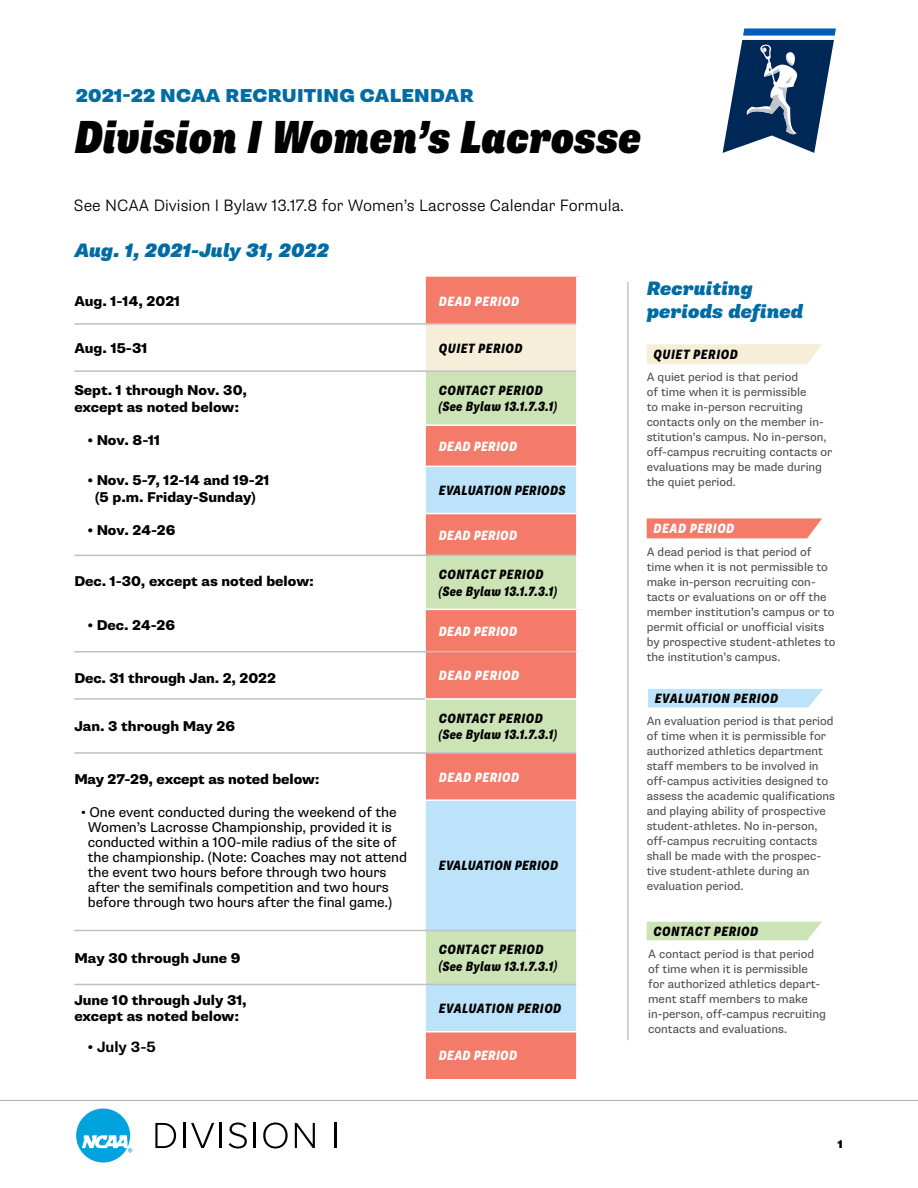
<style>
.page{position:relative;width:918px;height:1188px;background:#fff}
.page>*{position:absolute;margin:0;border:0;box-sizing:border-box;transform-origin:0 0}
.t1{font:italic 900 condensed 46.5px "Supria Sans";letter-spacing:-.005em;color:#000}
.t2{font:italic 900 19.5px/22.5px "Supria Sans";color:#006ca3}
.t3{font:900 18.75px "Supria Sans";letter-spacing:.015em;color:#006ca3}
.t4{font:300 16.5px "Supria Sans";letter-spacing:.005em;color:#000}
.t5{font:700 15px "Supria Sans";color:#000}
.t6{font:800 14.25px/16.5px "Supria Sans";color:#000}
.t7{font:14.25px/15px "Supria Sans";letter-spacing:-.005em;color:#000}
.t8{font:italic 800 condensed 13.5px/16.5px "Supria Sans";letter-spacing:.03em;color:#000}
.t9{font:italic 800 condensed 13.5px "Supria Sans";letter-spacing:.02em;color:#fff}
.t10{font:12px/15px "Supria Sans";color:#4d4d4f}
.t11{font:900 11.25px "Supria Sans";color:#000}
</style>
<div class="page">
<svg style="left:722px;top:28px;width:114px;height:125px"></svg>
<div style="left:426px;top:277px;width:150px;height:802px;background:#f47b6a"></div>
<div style="left:425px;top:324px;width:156px;height:47px;background:#f6eed9"></div>
<svg style="left:426px;top:372px;width:150px;height:94px;background:#ddb695"></svg>
<svg style="left:426px;top:467px;width:150px;height:564px;background:#cdc3cd"></svg>
<div style="left:426px;top:556px;width:150px;height:428px;background:#cce4b5"></div>
<svg style="left:426px;top:610px;width:150px;height:189px;background:#e8987f"></svg>
<div style="left:425px;top:800px;width:156px;height:130px;background:#bce3f9"></div>
<hr style="left:425px;top:325px;width:1px;height:45px;background:#fff">
<hr style="left:425px;top:800px;width:1px;height:130px;background:#fff">
<div style="left:576px;top:324px;width:9px;height:47px;background:#fff"></div>
<div style="left:576px;top:800px;width:9px;height:130px;background:#fff"></div>
<hr style="left:74px;top:323px;width:351px;height:2px;background:#bfc1c1">
<hr style="left:425px;top:323px;width:151px;height:2px;background:#bfc1c1">
<hr style="left:74px;top:370px;width:351px;height:2px;background:#bfc1c1">
<hr style="left:425px;top:370px;width:151px;height:2px;background:#bfc1c1">
<hr style="left:74px;top:555px;width:351px;height:1px;background:#bfc1c1">
<hr style="left:425px;top:555px;width:151px;height:1px;background:#bfc1c1">
<hr style="left:74px;top:651px;width:351px;height:1px;background:#bfc1c1">
<hr style="left:425px;top:651px;width:151px;height:1px;background:#bfc1c1">
<hr style="left:74px;top:698px;width:351px;height:2px;background:#bfc1c1">
<hr style="left:74px;top:752px;width:351px;height:2px;background:#bfc1c1">
<hr style="left:425px;top:752px;width:151px;height:2px;background:#bfc1c1">
<hr style="left:74px;top:930px;width:351px;height:1px;background:#bfc1c1">
<hr style="left:425px;top:930px;width:151px;height:1px;background:#bfc1c1">
<hr style="left:74px;top:984px;width:351px;height:1px;background:#bfc1c1">
<hr style="left:425px;top:984px;width:151px;height:1px;background:#bfc1c1">
<hr style="left:426px;top:799px;width:150px;height:2px;background:#fff">
<hr style="left:426px;top:609px;width:150px;height:1px;background:#fff">
<hr style="left:426px;top:424px;width:150px;height:2px;background:#fff">
<hr style="left:426px;top:466px;width:150px;height:1px;background:#fff">
<hr style="left:426px;top:513px;width:150px;height:1px;background:#fff">
<hr style="left:426px;top:698px;width:150px;height:2px;background:#fff">
<hr style="left:426px;top:1031px;width:150px;height:1px;background:#fff">
<svg style="left:647px;top:518px;width:175px;height:20px;background:#f48373"></svg>
<svg style="left:647px;top:344px;width:175px;height:20px;background:#f6eeda"></svg>
<div style="left:647px;top:922px;width:175px;height:18px;background:#cce4b5"></div>
<svg style="left:648px;top:689px;width:175px;height:19px;background:#c0e4f9"></svg>
<hr style="left:628px;top:282px;width:1px;height:758px;background:#a9abac">
<hr style="left:0;top:1100px;width:918px;height:1px;background:#a9abac">
<svg style="left:155px;top:1123px;width:21px;height:25px"></svg>
<hr style="left:183px;top:1123px;width:2px;height:25px;background:#000">
<svg style="left:191px;top:1123px;width:23px;height:25px"></svg>
<hr style="left:220px;top:1123px;width:2px;height:25px;background:#000">
<svg style="left:229px;top:1123px;width:18px;height:26px"></svg>
<hr style="left:254px;top:1123px;width:2px;height:25px;background:#000">
<svg style="left:263px;top:1123px;width:25px;height:26px"></svg>
<svg style="left:295px;top:1123px;width:20px;height:25px"></svg>
<hr style="left:335px;top:1123px;width:2px;height:25px;background:#000">
<svg style="left:76px;top:1109px;width:56px;height:54px"></svg>
<h3 class="t3" style="left:76px;top:84px;width:399px">2021-22 NCAA RECRUITING CALENDAR</h3>
<h1 class="t1" style="left:74px;top:108px;width:569px">Division I Women’s Lacrosse</h1>
<h3 class="t4" style="left:74px;top:195px;width:552px">See NCAA Division I Bylaw 13.17.8 for Women’s Lacrosse Calendar Formula.</h3>
<h2 class="t2" style="left:75px;top:240px;width:256px">Aug. 1, 2021-July 31, 2022</h2>
<p class="t6" style="left:74px;top:293px;width:108px">Aug. 1-14, 2021</p>
<p class="t9" style="left:439px;top:293px;width:82px">DEAD PERIOD</p>
<p class="t6" style="left:74px;top:340px;width:75px">Aug. 15-31</p>
<p class="t8" style="left:439px;top:340px;width:85px">QUIET PERIOD</p>
<p class="t6" style="left:74px;top:383px;width:174px">Sept. 1 through Nov. 30, except as noted below:</p>
<p class="t6" style="left:88px;top:433px;width:74px">• Nov. 8-11</p>
<p class="t6" style="left:88px;top:472px;width:183px;text-align:center">• Nov. 5-7, 12-14 and 19-21 (5 p.m. Friday-Sunday)</p>
<p class="t6" style="left:88px;top:522px;width:89px">• Nov. 24-26</p>
<p class="t8" style="left:439px;top:382px;width:120px">CONTACT PERIOD (See Bylaw 13.1.7.3.1)</p>
<p class="t9" style="left:439px;top:438px;width:80px">DEAD PERIOD</p>
<p class="t8" style="left:439px;top:482px;width:128px">EVALUATION PERIODS</p>
<p class="t9" style="left:439px;top:527px;width:80px">DEAD PERIOD</p>
<p class="t6" style="left:74px;top:574px;width:241px">Dec. 1-30, except as noted below:</p>
<p class="t6" style="left:88px;top:617px;width:89px">• Dec. 24-26</p>
<p class="t8" style="left:439px;top:567px;width:120px">CONTACT PERIOD (See Bylaw 13.1.7.3.1)</p>
<p class="t9" style="left:439px;top:623px;width:80px">DEAD PERIOD</p>
<p class="t6" style="left:74px;top:670px;width:203px">Dec. 31 through Jan. 2, 2022</p>
<p class="t9" style="left:439px;top:667px;width:82px">DEAD PERIOD</p>
<p class="t6" style="left:74px;top:719px;width:162px">Jan. 3 through May 26</p>
<p class="t8" style="left:439px;top:710px;width:120px">CONTACT PERIOD (See Bylaw 13.1.7.3.1)</p>
<p class="t6" style="left:74px;top:771px;width:247px">May 27-29, except as noted below:</p>
<p class="t7" style="left:88px;top:805px;width:321px;text-indent:-7px">• One event conducted during the weekend of the Women’s Lacrosse Championship, provided it is conducted within a 100-mile radius of the site of the championship. (Note: Coaches may not attend the event two hours before through two hours after the semifinals competition and two hours before through two hours after the final game.)</p>
<p class="t9" style="left:439px;top:769px;width:82px">DEAD PERIOD</p>
<p class="t8" style="left:439px;top:858px;width:121px">EVALUATION PERIOD</p>
<p class="t6" style="left:74px;top:950px;width:168px">May 30 through June 9</p>
<p class="t8" style="left:439px;top:942px;width:120px">CONTACT PERIOD (See Bylaw 13.1.7.3.1)</p>
<p class="t6" style="left:74px;top:992px;width:174px">June 10 through July 31, except as noted below:</p>
<p class="t5" style="left:88px;top:1038px;width:70px">• July 3-5</p>
<p class="t8" style="left:439px;top:1001px;width:124px">EVALUATION PERIOD</p>
<p class="t9" style="left:439px;top:1047px;width:80px">DEAD PERIOD</p>
<h2 class="t2" style="left:647px;top:278px;width:158px">Recruiting periods defined</h2>
<p class="t8" style="left:654px;top:347px;width:86px">QUIET PERIOD</p>
<p class="t10" style="left:647px;top:370px;width:187px">A quiet period is that period<br>of time when it is permissible<br>to make in-person recruiting contacts only on the member in&shy;stitution’s campus. No in-person, off-campus recruiting contacts or evaluations may be made during the quiet period.</p>
<p class="t9" style="left:654px;top:521px;width:82px">DEAD PERIOD</p>
<p class="t10" style="left:647px;top:544px;width:190px">A dead period is that period of time when it is not permissible to make in-person recruiting con&shy;tacts or evaluations on or off the member institution’s campus or to permit official or unofficial visits by prospective student-athletes to the institution’s campus.</p>
<p class="t8" style="left:655px;top:691px;width:125px">EVALUATION PERIOD</p>
<p class="t10" style="left:647px;top:713px;width:190px">An evaluation period is that period of time when it is permissible for authorized athletics department staff members to be involved in off-campus activities designed to assess the academic qualifications and playing ability of prospective student-athletes. No in-person, off-campus recruiting contacts shall be made with the prospec&shy;tive student-athlete during an evaluation period.</p>
<p class="t8" style="left:654px;top:924px;width:106px">CONTACT PERIOD</p>
<p class="t10" style="left:648px;top:947px;width:179px">A contact period is that period of time when it is permissible for authorized athletics depart&shy;ment staff members to make in-person, off-campus recruiting contacts and evaluations.</p>
<p class="t11" style="left:838px;top:1137px;width:7px">1</p>
</div>
